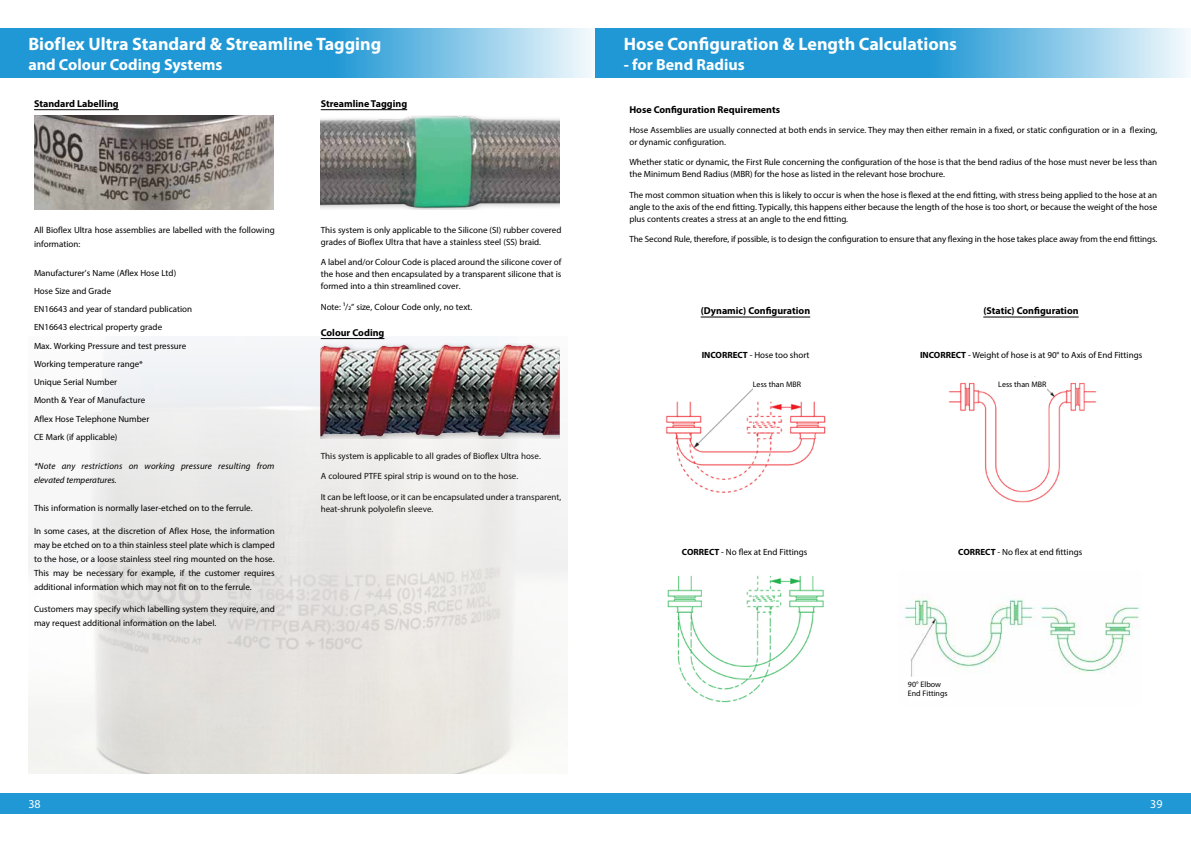
<style>
.page{position:relative;width:1191px;height:842px;background:#fff}
.page>*{position:absolute;margin:0;border:0;box-sizing:border-box;transform-origin:0 0}
.t1{font:700 18px "Myriad Pro";color:#fff}
.t2{font:700 16px "Myriad Pro";color:#fff}
.t3{font:12px "Myriad Pro";color:#fff}
.t4{font:700 10px "Myriad Pro";color:#000}
.t5{font:9px/18.3px "Myriad Pro";color:#000}
.t6{font:italic 9px/14px "Myriad Pro";letter-spacing:.015em;color:#000}
.t7{font:8px/9.6px "Myriad Pro";color:#000}
.s1{font-weight:700}
</style>
<div class="page">
<hr style="left:321px;top:109px;width:86px;height:1px;background:#000">
<img style="left:28px;top:338px;width:539px;height:436px">
<div style="left:0;top:793px;width:595px;height:21px;background:#2098d5"></div>
<svg style="left:0;top:28px;width:592px;height:50px;background:#4eaddd"></svg>
<hr style="left:34px;top:109px;width:85px;height:1px;background:#000">
<img style="left:320px;top:115px;width:239px;height:95px">
<div style="left:320px;top:344px;width:239px;height:95px;background:#000;opacity:.26"></div>
<img style="left:320px;top:344px;width:187px;height:93px">
<img style="left:34px;top:115px;width:239px;height:95px">
<div style="left:595px;top:793px;width:596px;height:21px;background:#2098d5"></div>
<svg style="left:595px;top:28px;width:592px;height:50px;background:#4daddd"></svg>
<hr style="left:700px;top:316px;width:110px;height:1px;background:#000">
<hr style="left:983px;top:316px;width:95px;height:1px;background:#000">
<img style="left:665px;top:388px;width:161px;height:105px">
<div style="left:753px;top:377px;width:79px;height:13px;background:#fff"></div>
<img style="left:667px;top:575px;width:157px;height:128px">
<img style="left:948px;top:376px;width:149px;height:127px">
<div style="left:987px;top:377px;width:59px;height:13px;background:#fff"></div>
<img style="left:904px;top:599px;width:236px;height:78px">
<h1 class="t1" style="left:28px;top:32px;width:354px">Bioflex Ultra Standard &amp; Streamline Tagging</h1>
<h2 class="t2" style="left:28px;top:54px;width:196px">and Colour Coding Systems</h2>
<p class="t4" style="left:34px;top:97px;width:86px">Standard Labelling</p>
<p class="t4" style="left:321px;top:97px;width:88px">Streamline Tagging</p>
<p class="t5" style="left:34px;top:223px;width:242px;line-height:14px">All Bioflex Ultra hose assemblies are labelled with the following information:</p>
<p class="t5" style="left:34px;top:263px;width:160px">Manufacturer’s Name (Aflex Hose Ltd)<br>Hose Size and Grade<br>EN16643 and year of standard publication<br>EN16643 electrical property grade<br>Max. Working Pressure and test pressure<br>Working temperature range*<br>Unique Serial Number<br>Month &amp; Year of Manufacture<br>Aflex Hose Telephone Number<br>CE Mark (if applicable)</p>
<p class="t6" style="left:34px;top:458px;width:242px">*Note any restrictions on working pressure resulting from elevated temperatures.</p>
<p class="t5" style="left:34px;top:499px;width:220px">This information is normally laser-etched on to the ferrule.</p>
<p class="t5" style="left:34px;top:524px;width:242px;line-height:14px;text-align:justify">In some cases, at the discretion of Aflex Hose, the information may be etched on to a thin stainless steel plate which is clamped to the hose, or a loose stainless steel ring mounted on the hose.<br>This may be necessary for example, if the customer requires additional information which may not fit on to the ferrule.</p>
<p class="t5" style="left:34px;top:602px;width:242px;line-height:14px">Customers may specify which labelling system they require, and may request additional information on the label.</p>
<p class="t5" style="left:321px;top:223px;width:242px;line-height:12px">This system is only applicable to the Silicone (SI) rubber covered grades of Bioflex Ultra that have a stainless steel (SS) braid.</p>
<p class="t5" style="left:321px;top:256px;width:242px;line-height:12px;text-align:justify">A label and/or Colour Code is placed around the silicone cover of the hose and then encapsulated by a transparent silicone that is formed into a thin streamlined cover.</p>
<p class="t5" style="left:321px;top:297px;width:153px">Note: 1/2” size, Colour Code only, no text.</p>
<p class="t4" style="left:321px;top:326px;width:65px">Colour Coding</p>
<p class="t5" style="left:321px;top:446px;width:222px">This system is applicable to all grades of Bioflex Ultra hose.</p>
<p class="t5" style="left:321px;top:467px;width:199px">A coloured PTFE spiral strip is wound on to the hose.</p>
<p class="t5" style="left:321px;top:490px;width:242px;line-height:12px">It can be left loose, or it can be encapsulated under a transparent, heat-shrunk polyolefin sleeve.</p>
<h3 class="t3" style="left:28px;top:796px;width:14px">38</h3>
<h1 class="t1" style="left:624px;top:32px;width:335px">Hose Configuration &amp; Length Calculations</h1>
<h2 class="t2" style="left:624px;top:54px;width:122px">- for Bend Radius</h2>
<p class="t4" style="left:629px;top:103px;width:152px">Hose Configuration Requirements</p>
<p class="t5" style="left:629px;top:123px;width:529px;line-height:12px">Hose Assemblies are usually connected at both ends in service. They may then either remain in a fixed, or static configuration or in a flexing, or dynamic configuration.</p>
<p class="t5" style="left:629px;top:156px;width:529px;line-height:12px">Whether static or dynamic, the First Rule concerning the configuration of the hose is that the bend radius of the hose must never be less than the Minimum Bend Radius (MBR) for the hose as listed in the relevant hose brochure.</p>
<p class="t5" style="left:629px;top:188px;width:529px;line-height:12px;text-align:justify">The most common situation when this is likely to occur is when the hose is flexed at the end fitting, with stress being applied to the hose at an angle to the axis of the end fitting. Typically, this happens either because the length of the hose is too short, or because the weight of the hose plus contents creates a stress at an angle to the end fitting.</p>
<p class="t5" style="left:629px;top:230px;width:529px">The Second Rule, therefore, if possible, is to design the configuration to ensure that any flexing in the hose takes place away from the end fittings.</p>
<p class="t4" style="left:700px;top:304px;width:111px">(Dynamic) Configuration</p>
<p class="t4" style="left:983px;top:304px;width:97px">(Static) Configuration</p>
<p class="t5" style="left:701px;top:346px;width:109px"><span class="s1">INCORRECT</span> - Hose too short</p>
<p class="t7" style="left:753px;top:379px;width:50px">Less than MBR</p>
<p class="t5" style="left:920px;top:346px;width:224px"><span class="s1">INCORRECT</span> - Weight of hose is at 90° to Axis of End Fittings</p>
<p class="t7" style="left:998px;top:379px;width:50px">Less than MBR</p>
<p class="t5" style="left:682px;top:543px;width:127px"><span class="s1">CORRECT</span> - No flex at End Fittings</p>
<p class="t5" style="left:958px;top:543px;width:125px"><span class="s1">CORRECT</span> - No flex at end fittings</p>
<p class="t7" style="left:908px;top:679px;width:41px">90° Elbow<br>End Fittings</p>
<h3 class="t3" style="left:1150px;top:796px;width:14px">39</h3>
</div>
